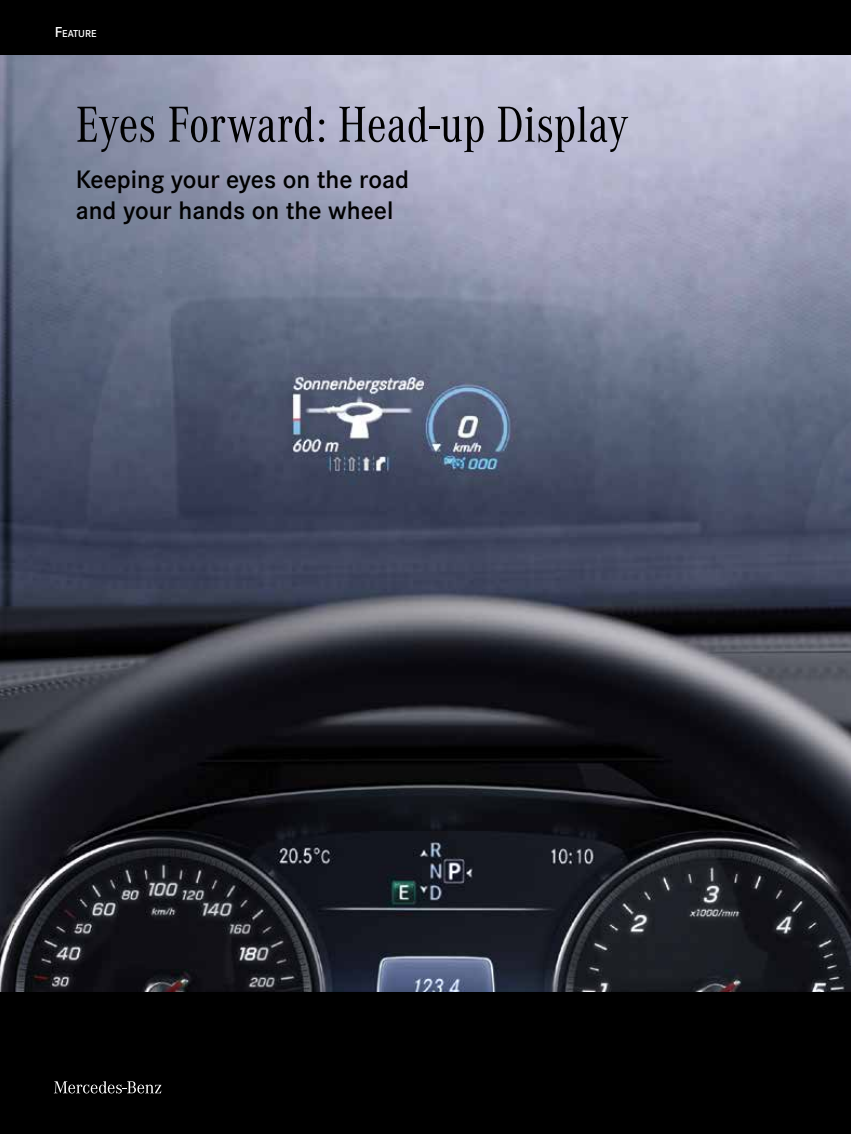
<style>
.page{position:relative;width:851px;height:1134px;background:#fff}
.page>*{position:absolute;margin:0;border:0;box-sizing:border-box;transform-origin:0 0}
.t1{font:52.5px "Corporate A Con";color:#000}
.t2{font:600 26.25px/31.5px "Corporate S";color:#000}
.t3{font:600 10.5px "Corporate S";color:#fff}
.s1{font-size:15px}
</style>
<div class="page">
<div style="left:0;top:991px;width:850px;height:143px;background:#000"></div>
<div style="left:0;top:0;width:850px;height:55px;background:#000"></div>
<svg style="left:54px;top:1081px;width:107px;height:13px"></svg>
<img style="left:0;top:55px;width:850px;height:936px">
<p class="t3" style="left:55px;top:27px;width:43px"><span class="s1">F</span>EATURE</p>
<h1 class="t1" style="left:76px;top:91px;width:554px">Eyes Forward: Head-up Display</h1>
<p class="t2" style="left:76px;top:162px;width:335px">Keeping your eyes on the road and your hands on the wheel</p>
</div>
